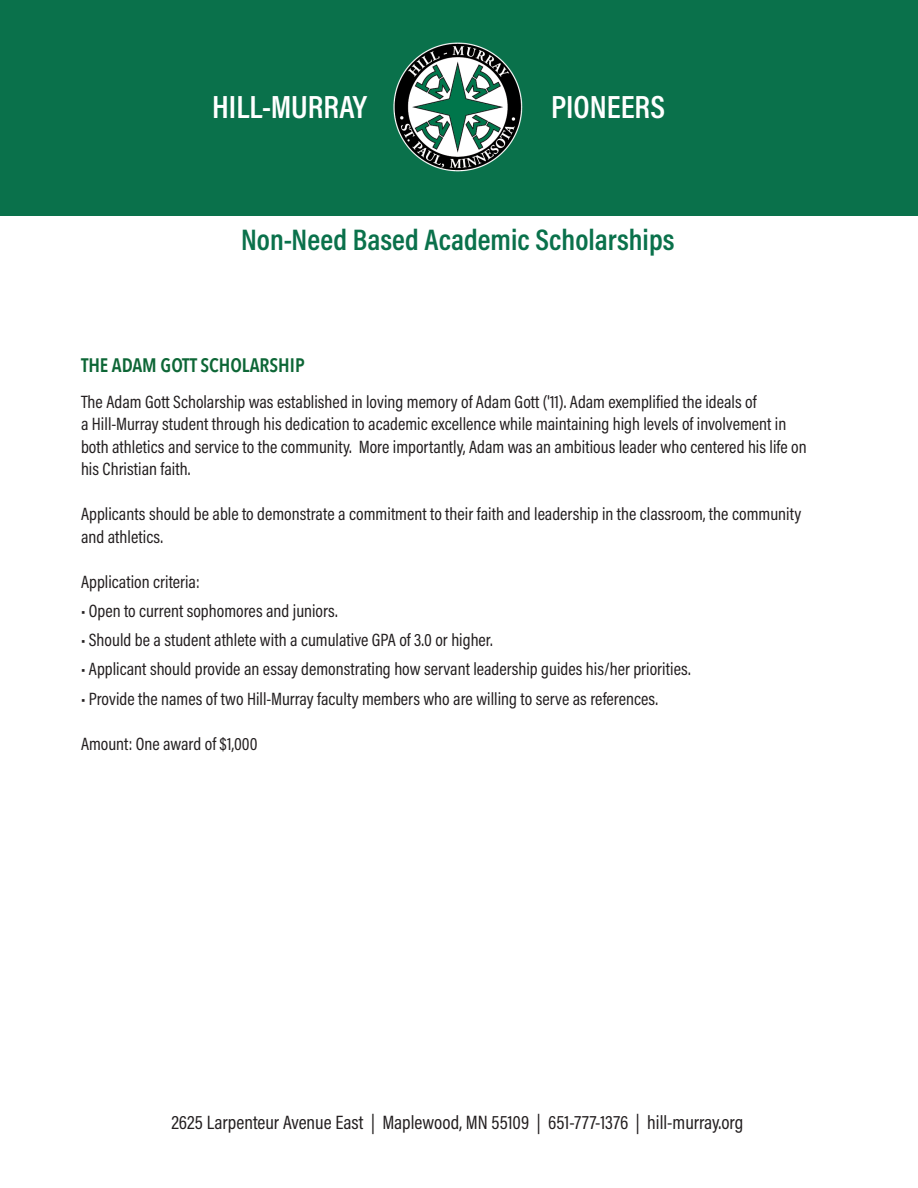
<style>
.page{position:relative;width:918px;height:1188px;background:#fff}
.page>*{position:absolute;margin:0;border:0;box-sizing:border-box;transform-origin:0 0}
.t1{font:32.4px "Acumin Variable Concept";letter-spacing:-.155em;color:#fff}
.t2{font:30px "Acumin Variable Concept";letter-spacing:-.075em;color:#0a714b}
.t3{font:19.5px "Acumin Variable Concept";letter-spacing:-.105em;color:#231f20}
.t4{font:600 19.5px "Avenir Next Condensed";color:#0d6636}
.ital{font:18px/22.5px "Acumin Variable Concept";letter-spacing:-.09em;color:#231f20}
.ital-2{font:18px "Acumin Variable Concept";letter-spacing:-.055em;color:#231f20}
</style>
<div class="page">
<div style="left:0;top:0;width:918px;height:216px;background:#0a714b"></div>
<img style="left:393px;top:42px;width:130px;height:130px">
<p class="t1" style="left:212px;top:84px;width:161px">HILL-MURRAY</p>
<p class="t1" style="left:551px;top:84px;width:120px">PIONEERS</p>
<p class="t2" style="left:241px;top:219px;width:437px">Non-Need Based Academic Scholarships</p>
<p class="t4" style="left:81px;top:348px;width:225px">THE ADAM GOTT SCHOLARSHIP</p>
<p class="ital" style="left:81px;top:389px;width:729px">The Adam Gott Scholarship was established in loving memory of Adam Gott ('11). Adam exemplified the ideals of<br>a Hill-Murray student through his dedication to academic excellence while maintaining high levels of involvement in both athletics and service to the community. More importantly, Adam was an ambitious leader who centered his life on his Christian faith.</p>
<p class="ital" style="left:81px;top:502px;width:723px">Applicants should be able to demonstrate a commitment to their faith and leadership in the classroom, the community and athletics.</p>
<p class="ital-2" style="left:81px;top:569px;width:120px">Application criteria:</p>
<p class="ital" style="left:81px;top:599px;width:259px">• Open to current sophomores and juniors.</p>
<p class="ital" style="left:81px;top:628px;width:414px">• Should be a student athlete with a cumulative GPA of 3.0 or higher.</p>
<p class="ital" style="left:81px;top:657px;width:612px">• Applicant should provide an essay demonstrating how servant leadership guides his/her priorities.</p>
<p class="ital" style="left:81px;top:686px;width:579px">• Provide the names of two Hill-Murray faculty members who are willing to serve as references.</p>
<p class="ital" style="left:81px;top:731px;width:180px">Amount: One award of $1,000</p>
<p class="t3" style="left:171px;top:1109px;width:576px">2625 Larpenteur Avenue East | Maplewood, MN 55109 | 651-777-1376 | hill-murray.org</p>
</div>
